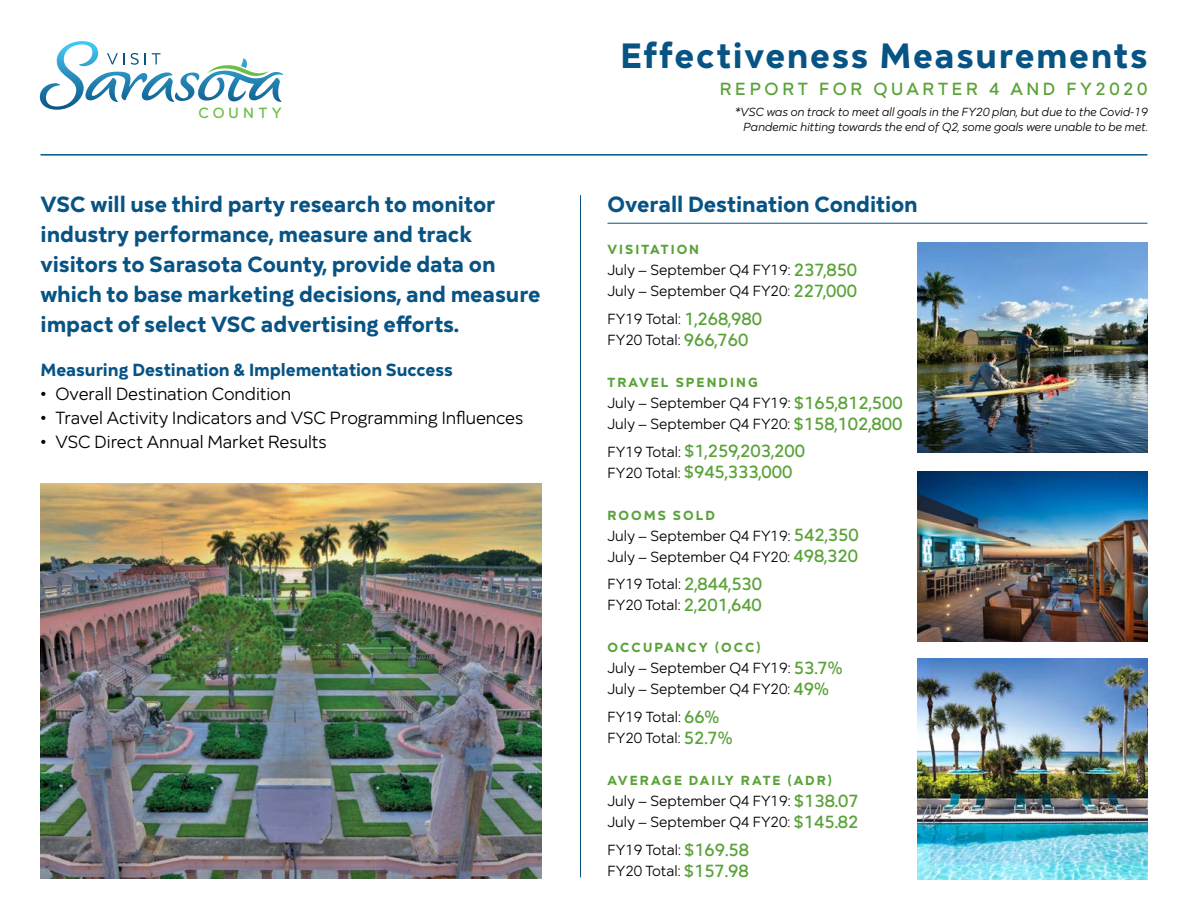
<style>
.page{position:relative;width:1188px;height:918px;background:#fff}
.page>*{position:absolute;margin:0;border:0;box-sizing:border-box;transform-origin:0 0}
.H1_Master_header{font:700 36px "Mirai";letter-spacing:.045em;color:#075384}
.H4_headline_blue_cop{font:700 22.5px/30px "Mirai";letter-spacing:-.005em;color:#075384}
.p_bullets{font:18px "Mirai";color:#000}
.p_copy{font:500 18px "Mirai";color:#5aa239}
.h5_subead_blue{font:700 18px "Mirai";letter-spacing:-.005em;color:#075384}
.H2_Master_subheader{font:500 18px "Mirai";letter-spacing:.2em;color:#5aa239}
.t1{font:500 15.15px "Mirai";letter-spacing:.29em;color:#6cbe45}
.p_copy-2{font:15px "Mirai";color:#000}
.H5_green_subheader{font:700 13.5px "Mirai";letter-spacing:.15em;color:#5aa239}
.H3_Master_copy_itali{font:italic 12px "Mirai";letter-spacing:-.005em;color:#000}
.s1{font-weight:500;font-size:18px;color:#5aa239}
.s2{font-weight:400;font-size:15px;color:#000}
</style>
<div class="page">
<hr style="left:40px;top:154px;width:1108px;height:2px;background:#075384">
<svg style="left:40px;top:41px;width:243px;height:69px"></svg>
<hr style="left:608px;top:223px;width:540px;height:1px;background:#075384">
<hr style="left:580px;top:195px;width:1px;height:683px;background:#075384">
<img style="left:40px;top:484px;width:501px;height:395px">
<img style="left:918px;top:243px;width:230px;height:210px">
<img style="left:918px;top:471px;width:230px;height:171px">
<img style="left:918px;top:659px;width:230px;height:221px">
<p class="t1" style="left:198px;top:101px;width:85px">COUNTY</p>
<h4 class="H4_headline_blue_cop" style="left:40px;top:187px;width:502px">VSC will use third party research to monitor industry performance, measure and track visitors to Sarasota County, provide data on which to base marketing decisions, and measure impact of select VSC advertising efforts.</h4>
<h5 class="h5_subead_blue" style="left:40px;top:355px;width:414px">Measuring Destination &amp; Implementation Success</h5>
<p class="p_bullets" style="left:40px;top:380px;width:252px">• Overall Destination Condition</p>
<p class="p_bullets" style="left:40px;top:404px;width:484px">• Travel Activity Indicators and VSC Programming Influences</p>
<p class="p_bullets" style="left:40px;top:428px;width:288px">• VSC Direct Annual Market Results</p>
<h1 class="H1_Master_header" style="left:621px;top:27px;width:528px">Effectiveness Measurements</h1>
<h2 class="H2_Master_subheader" style="left:720px;top:75px;width:429px">REPORT FOR QUARTER 4 AND FY2020</h2>
<p class="H3_Master_copy_itali" style="left:735px;top:103px;width:414px">*VSC was on track to meet all goals in the FY20 plan, but due to the Covid-19</p>
<h3 class="H3_Master_copy_itali" style="left:743px;top:117px;width:406px">Pandemic hitting towards the end of Q2, some goals were unable to be met.</h3>
<h4 class="H4_headline_blue_cop" style="left:608px;top:187px;width:312px">Overall Destination Condition</h4>
<h5 class="H5_green_subheader" style="left:608px;top:239px;width:93px">VISITATION</h5>
<p class="p_copy-2" style="left:608px;top:259px;width:251px">July – September Q4 FY19: <span class="s1">237,850</span></p>
<p class="p_copy-2" style="left:608px;top:280px;width:251px">July – September Q4 FY20: <span class="s1">227,000</span></p>
<p class="p_copy-2" style="left:608px;top:308px;width:156px">FY19 Total: <span class="s1">1,268,980</span></p>
<p class="p_copy-2" style="left:608px;top:329px;width:142px">FY20 Total: <span class="s1">966,760</span></p>
<h5 class="H5_green_subheader" style="left:608px;top:371px;width:152px">TRAVEL SPENDING</h5>
<p class="p_copy-2" style="left:608px;top:392px;width:297px">July – September Q4 FY19: <span class="s1">$165,812,500</span></p>
<p class="p_copy-2" style="left:608px;top:413px;width:296px">July – September Q4 FY20: <span class="s1">$158,102,800</span></p>
<p class="p_copy" style="left:608px;top:437px;width:199px"><span class="s2">FY19 Total:</span> $1,259,203,200</p>
<p class="p_copy" style="left:608px;top:458px;width:186px"><span class="s2">FY20 Total:</span> $945,333,000</p>
<h5 class="H5_green_subheader" style="left:608px;top:504px;width:109px">ROOMS SOLD</h5>
<p class="p_copy-2" style="left:608px;top:524px;width:253px">July – September Q4 FY19: <span class="s1">542,350</span></p>
<p class="p_copy-2" style="left:608px;top:545px;width:252px">July – September Q4 FY20: <span class="s1">498,320</span></p>
<p class="p_copy-2" style="left:608px;top:573px;width:156px">FY19 Total: <span class="s1">2,844,530</span></p>
<p class="p_copy-2" style="left:608px;top:594px;width:156px">FY20 Total: <span class="s1">2,201,640</span></p>
<h5 class="H5_green_subheader" style="left:608px;top:637px;width:155px">OCCUPANCY (OCC)</h5>
<p class="p_copy-2" style="left:608px;top:657px;width:237px">July – September Q4 FY19: <span class="s1">53.7%</span></p>
<p class="p_copy-2" style="left:608px;top:678px;width:223px">July – September Q4 FY20: <span class="s1">49%</span></p>
<p class="p_copy-2" style="left:608px;top:706px;width:113px">FY19 Total: <span class="s1">66%</span></p>
<p class="p_copy-2" style="left:608px;top:727px;width:127px">FY20 Total: <span class="s1">52.7%</span></p>
<h5 class="H5_green_subheader" style="left:608px;top:770px;width:226px">AVERAGE DAILY RATE (ADR)</h5>
<p class="p_copy-2" style="left:608px;top:790px;width:253px">July – September Q4 FY19: <span class="s1">$138.07</span></p>
<p class="p_copy-2" style="left:608px;top:811px;width:253px">July – September Q4 FY20: <span class="s1">$145.82</span></p>
<p class="p_copy-2" style="left:608px;top:839px;width:143px">FY19 Total: <span class="s1">$169.58</span></p>
<p class="p_copy-2" style="left:608px;top:860px;width:143px">FY20 Total: <span class="s1">$157.98</span></p>
</div>
